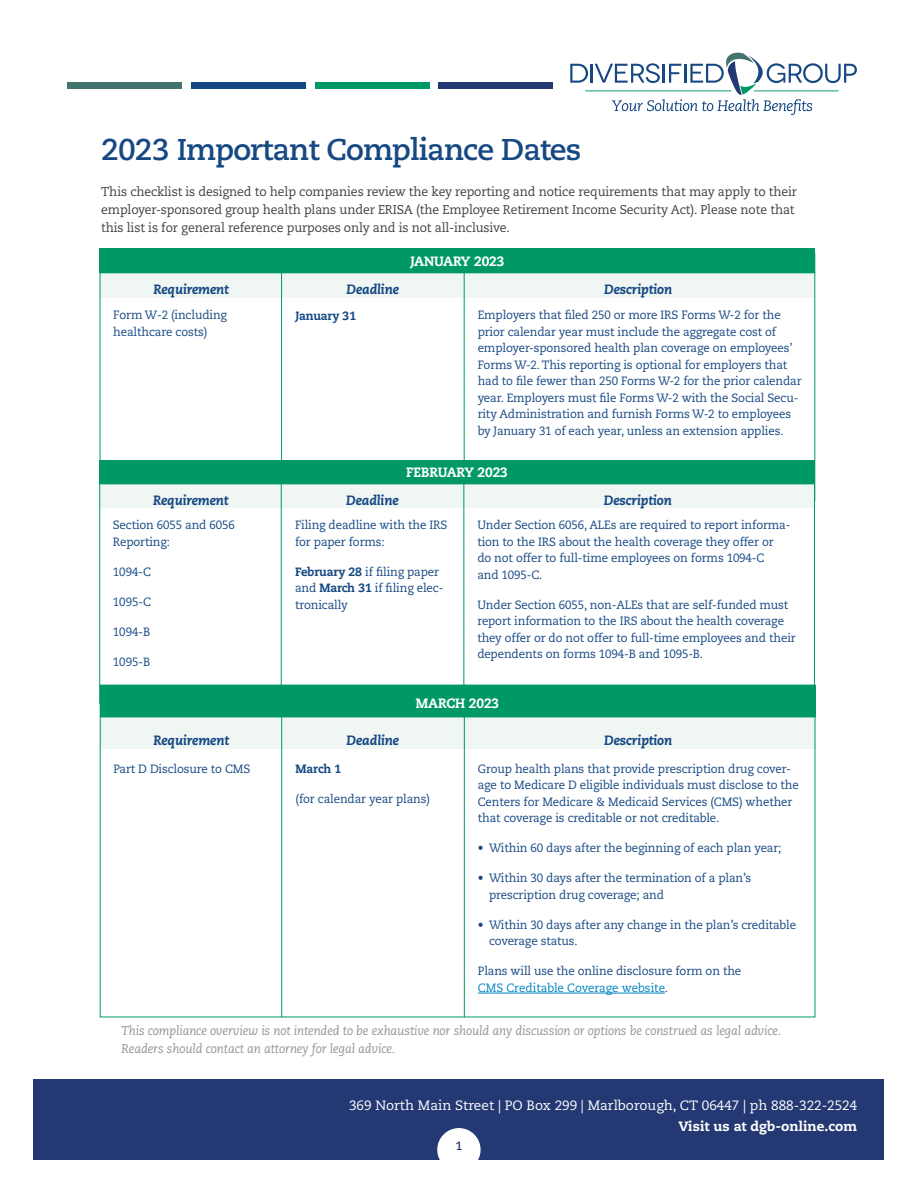
<style>
.page{position:relative;width:918px;height:1188px;background:#fff}
.page>*{position:absolute;margin:0;border:0;box-sizing:border-box;transform-origin:0 0}
.t1{font:700 30px "Caecilia";letter-spacing:-.03em;color:#164883}
.t2{font:italic 800 13.5px "Caecilia";letter-spacing:-.01em;color:#164883;scale:.96 1}
.t3{font:13.5px "Caecilia";color:#fff}
.t4{font:800 13.5px "Caecilia";letter-spacing:-.01em;color:#fff;scale:.96 1}
.t5{font:800 13.5px "Caecilia";letter-spacing:-.01em;color:#fff}
.t6{font:12.75px/18px "Caecilia";letter-spacing:-.01em;color:#414042;scale:.96 1}
.t7{font:italic 12.75px/18px "Caecilia";letter-spacing:-.01em;color:#939598;scale:.96 1}
.t8{font:12px/16.5px "Caecilia";letter-spacing:-.01em;color:#164883;scale:.96 1}
.t9{font:800 12px "Caecilia";letter-spacing:-.01em;color:#164883;scale:.96 1}
.t10{font:700 12px "Caecilia";color:#243973}
.s1{font-weight:800}
.s2{color:#0084c0}
</style>
<div class="page">
<div style="left:34px;top:1079px;width:850px;height:81px;background:#243973"></div>
<svg style="left:570px;top:53px;width:287px;height:62px"></svg>
<div style="left:192px;top:83px;width:114px;height:6px;background:#164883"></div>
<div style="left:68px;top:83px;width:114px;height:6px;background:#42736d"></div>
<div style="left:315px;top:83px;width:115px;height:6px;background:#096"></div>
<div style="left:438px;top:83px;width:115px;height:6px;background:#243973"></div>
<div style="left:437px;top:1128px;width:44px;height:43px;background:#fff;border-radius:50%"></div>
<div style="left:100px;top:248px;width:715px;height:24px;background:#096"></div>
<div style="left:100px;top:273px;width:715px;height:24px;background:#eff6f4"></div>
<hr style="left:100px;top:272px;width:715px;height:1px;background:#096">
<hr style="left:281px;top:248px;width:1px;height:253px;background:#096">
<hr style="left:464px;top:248px;width:1px;height:253px;background:#096">
<div style="left:99px;top:460px;width:716px;height:24px;background:#096"></div>
<div style="left:99px;top:484px;width:716px;height:23px;background:#eff6f4"></div>
<hr style="left:281px;top:460px;width:1px;height:244px;background:#096">
<hr style="left:463px;top:460px;width:1px;height:244px;background:#096">
<div style="left:100px;top:685px;width:715px;height:32px;background:#096"></div>
<div style="left:100px;top:717px;width:715px;height:32px;background:#eff6f4"></div>
<hr style="left:100px;top:717px;width:715px;height:1px;background:#096">
<hr style="left:281px;top:685px;width:1px;height:332px;background:#096">
<hr style="left:464px;top:685px;width:1px;height:332px;background:#096">
<hr style="left:478px;top:993px;width:187px;height:1px;background:#0084c0">
<h1 class="t1" style="left:101px;top:132px;width:482px">2023 Important Compliance Dates</h1>
<p class="t6" style="left:101px;top:183px;width:726px">This checklist is designed to help companies review the key reporting and notice requirements that may apply to their employer-sponsored group health plans under ERISA (the Employee Retirement Income Security Act). Please note that this list is for general reference purposes only and is not all-inclusive.</p>
<p class="t4" style="left:410px;top:253px;width:99px">JANUARY 2023</p>
<p class="t2" style="left:153px;top:281px;width:80px">Requirement</p>
<p class="t2" style="left:347px;top:281px;width:56px">Deadline</p>
<p class="t2" style="left:604px;top:281px;width:72px">Description</p>
<p class="t8" style="left:113px;top:307px;width:120px">Form W-2 (including healthcare costs)</p>
<p class="t9" style="left:295px;top:308px;width:65px">January 31</p>
<p class="t8" style="left:478px;top:307px;width:339px">Employers that filed 250 or more IRS Forms W-2 for the prior calendar year must include the aggregate cost of employer-sponsored health plan coverage on employees’ Forms W-2. This reporting is optional for employers that had to file fewer than 250 Forms W-2 for the prior calendar year. Employers must file Forms W-2 with the Social Secu&shy;rity Administration and furnish Forms W-2 to employees by January 31 of each year, unless an extension applies.</p>
<p class="t4" style="left:406px;top:463px;width:107px">FEBRUARY 2023</p>
<p class="t2" style="left:153px;top:492px;width:80px">Requirement</p>
<p class="t2" style="left:346px;top:492px;width:56px">Deadline</p>
<p class="t2" style="left:604px;top:492px;width:72px">Description</p>
<p class="t8" style="left:113px;top:517px;width:129px">Section 6055 and 6056<br>Reporting:</p>
<p class="t8" style="left:113px;top:564px;width:41px">1094-C</p>
<p class="t8" style="left:113px;top:594px;width:41px">1095-C</p>
<p class="t8" style="left:113px;top:624px;width:41px">1094-B</p>
<p class="t8" style="left:113px;top:654px;width:41px">1095-B</p>
<p class="t8" style="left:295px;top:517px;width:160px">Filing deadline with the IRS for paper forms:</p>
<p class="t8" style="left:295px;top:564px;width:156px"><span class="s1">February 28</span> if filing paper and <span class="s1">March 31</span> if filing elec&shy;tronically</p>
<p class="t8" style="left:477px;top:517px;width:328px">Under Section 6056, ALEs are required to report informa&shy;tion to the IRS about the health coverage they offer or do not offer to full-time employees on forms 1094-C<br>and 1095-C.</p>
<p class="t8" style="left:477px;top:597px;width:333px">Under Section 6055, non-ALEs that are self-funded must report information to the IRS about the health coverage they offer or do not offer to full-time employees and their dependents on forms 1094-B and 1095-B.</p>
<p class="t4" style="left:416px;top:695px;width:88px">MARCH 2023</p>
<p class="t2" style="left:154px;top:733px;width:80px">Requirement</p>
<p class="t2" style="left:347px;top:733px;width:56px">Deadline</p>
<p class="t2" style="left:604px;top:733px;width:72px">Description</p>
<p class="t8" style="left:113px;top:761px;width:144px">Part D Disclosure to CMS</p>
<p class="t9" style="left:296px;top:762px;width:49px">March 1</p>
<p class="t8" style="left:296px;top:791px;width:142px">(for calendar year plans)</p>
<p class="t8" style="left:478px;top:761px;width:336px">Group health plans that provide prescription drug cover&shy;age to Medicare D eligible individuals must disclose to the Centers for Medicare &amp; Medicaid Services (CMS) whether that coverage is creditable or not creditable.</p>
<p class="t8" style="left:478px;top:840px;width:318px">• Within 60 days after the beginning of each plan year;</p>
<p class="t8" style="left:489px;top:870px;width:275px;text-indent:-11px">• Within 30 days after the termination of a plan’s prescription drug coverage; and</p>
<p class="t8" style="left:489px;top:917px;width:321px;text-indent:-11px">• Within 30 days after any change in the plan’s creditable coverage status.</p>
<p class="t8" style="left:478px;top:963px;width:276px">Plans will use the online disclosure form on the<br><span class="s2">CMS Creditable Coverage website</span>.</p>
<p class="t7" style="left:122px;top:1022px;width:689px">This compliance overview is not intended to be exhaustive nor should any discussion or options be construed as legal advice.<br>Readers should contact an attorney for legal advice.</p>
<p class="t3" style="left:349px;top:1097px;width:510px">369 North Main Street | PO Box 299 | Marlborough, CT 06447 | ph 888-322-2524</p>
<p class="t5" style="left:679px;top:1118px;width:180px">Visit us at dgb-online.com</p>
<p class="t10" style="left:455px;top:1139px;width:9px">1</p>
</div>
